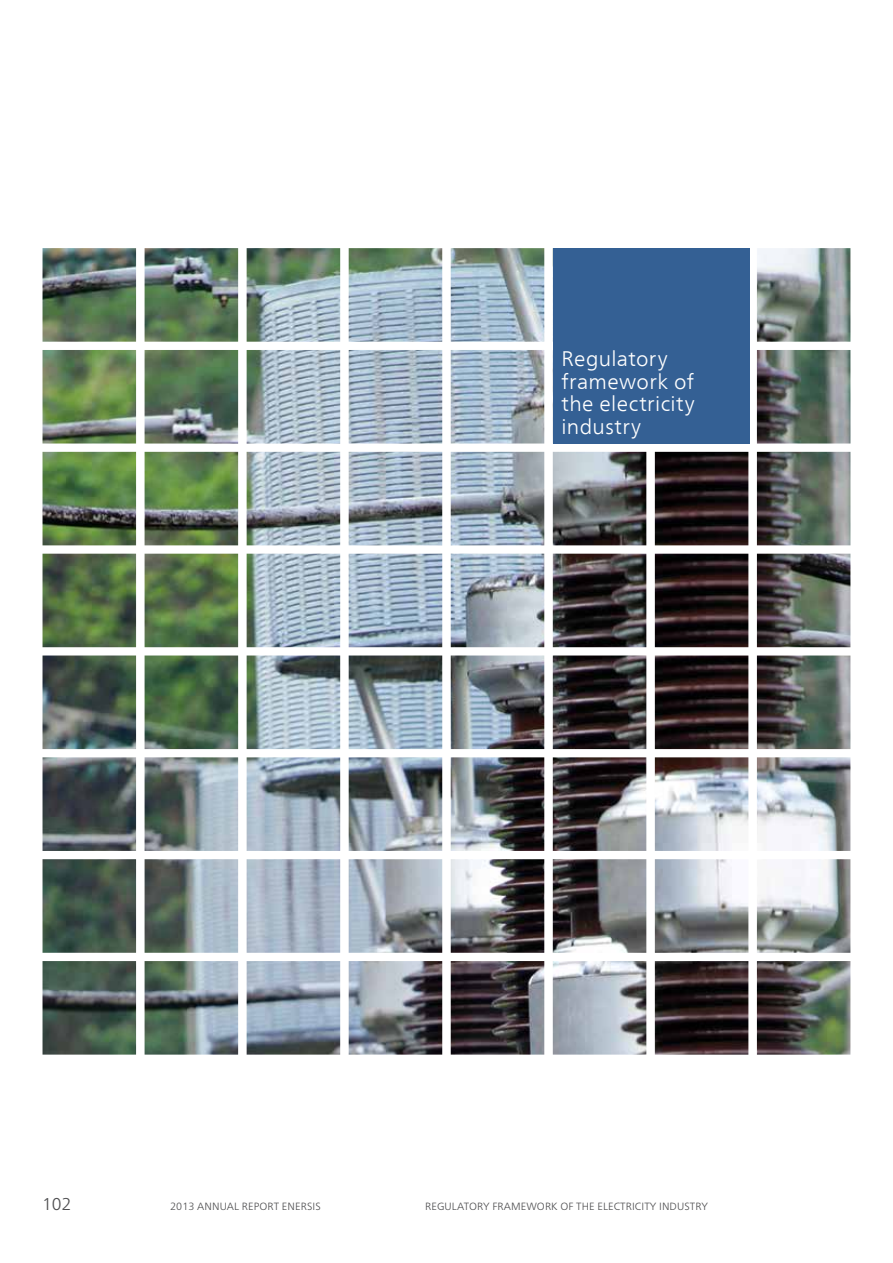
<style>
.page{position:relative;width:893px;height:1263px;background:#fff}
.page>*{position:absolute;margin:0;border:0;box-sizing:border-box;transform-origin:0 0}
.t1{font:300 21px/22.5px "Frutiger Neue LT Com";letter-spacing:.015em;color:#fff}
.t2{font:300 17.1px "Frutiger Neue LT Pro";color:#4d4d4f}
.t3{font:300 10.5px "Frutiger Neue LT Pro";letter-spacing:.01em;color:#4d4d4f}
</style>
<div class="page">
<img style="left:43px;top:248px;width:807px;height:806px">
<div style="left:553px;top:248px;width:196px;height:195px;background:#346094"></div>
<h1 class="t1" style="left:561px;top:347px;width:135px">Regulatory framework of the electricity industry</h1>
<h2 class="t2" style="left:42px;top:1194px;width:31px">102</h2>
<p class="t3" style="left:170px;top:1200px;width:152px">2013 ANNUAL REPORT ENERSIS</p>
<p class="t3" style="left:425px;top:1200px;width:284px">REGULATORY FRAMEWORK OF THE ELECTRICITY INDUSTRY</p>
</div>
